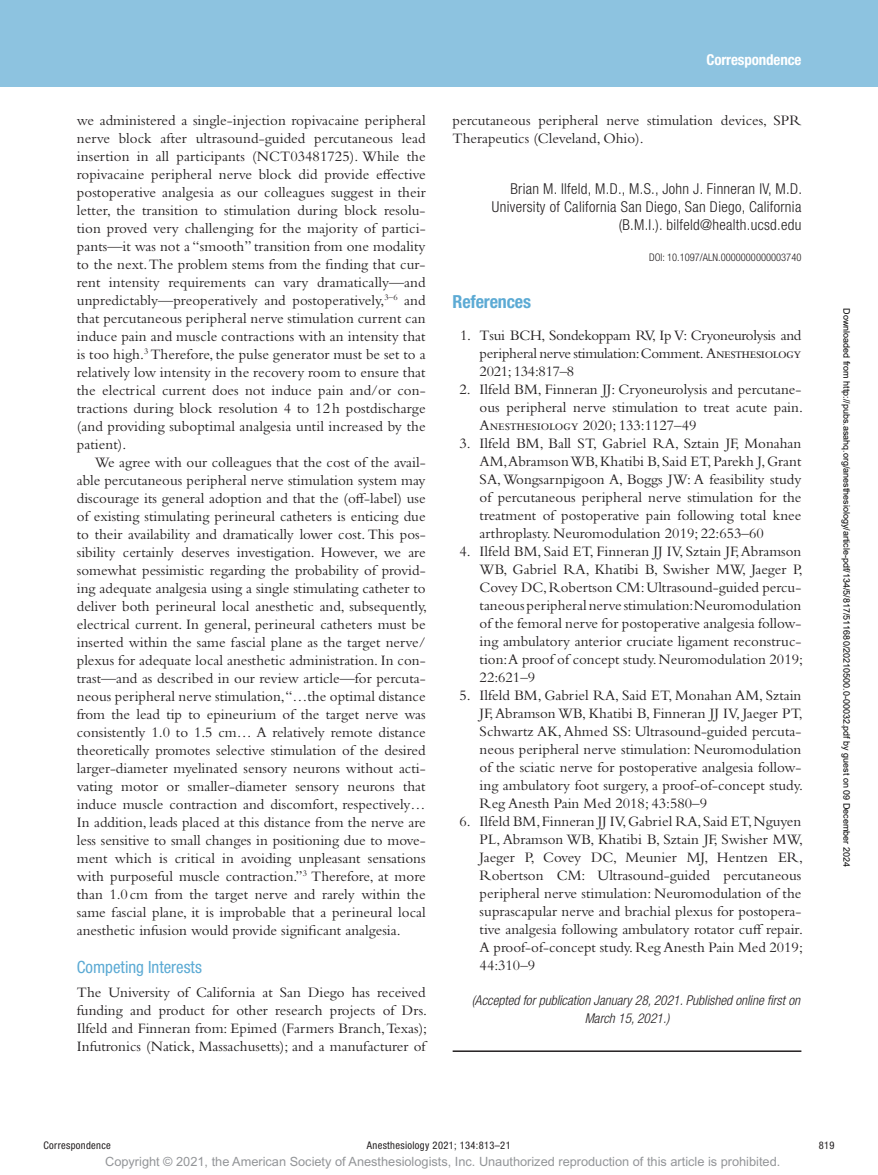
<style>
.page{position:relative;width:878px;height:1175px;background:#fff}
.page>*{position:absolute;margin:0;border:0;box-sizing:border-box;transform-origin:0 0}
.t1{font:700 condensed 18px "Helvetica Neue LT Std";letter-spacing:-.01em;color:#5caad4}
.t2{font:condensed 16.8px "Helvetica Neue LT Std";color:#5caad4}
.t3{font:15px/18px "Bembo Std";color:#231f20;text-align:justify}
.t4{font:300 condensed 15px/18px "Helvetica Neue LT Std";letter-spacing:.02em;color:#231f20;text-align:right}
.t5{font:700 condensed 15px "Helvetica Neue LT Std";letter-spacing:-.01em;color:#fff}
.t6{font:italic 300 condensed 13.5px/18px "Helvetica Neue LT Std";color:#231f20}
.t7{font:12.75px "Arial MT Std";color:#939598}
.t8{font:condensed 10.5px "Helvetica Neue LT Std";letter-spacing:.03em;color:#231f20}
.t9{font:300 condensed 10.5px "Helvetica Neue LT Std";color:#231f20}
.t10{font:9px "Arial";color:#000}
</style>
<div class="page">
<div style="left:0;top:0;width:878px;height:86px;background:#8dc3e0"></div>
<hr style="left:452px;top:1050px;width:349px;height:2px;background:#231f20">
<p class="t3" style="left:77px;top:111px;width:350px">we administered a single-injection ropivacaine peripheral nerve block after ultrasound-guided percutaneous lead insertion in all participants (NCT03481725). While the ropivacaine peripheral nerve block did provide effective postoperative analgesia as our colleagues suggest in their letter, the transition to stimulation during block resolu&shy;tion proved very challenging for the majority of partici&shy;pants—it was not a “smooth” transition from one modality to the next. The problem stems from the finding that cur&shy;rent intensity requirements can vary dramatically—and unpredictably—preoperatively and postoperatively,<sup>3–6</sup> and that percutaneous peripheral nerve stimulation current can induce pain and muscle contractions with an intensity that is too high.<sup>3</sup> Therefore, the pulse generator must be set to a relatively low intensity in the recovery room to ensure that the electrical current does not induce pain and/or con&shy;tractions during block resolution 4 to 12 h postdischarge (and providing suboptimal analgesia until increased by the patient).</p>
<p class="t3" style="left:77px;top:453px;width:352px;text-indent:18px">We agree with our colleagues that the cost of the avail&shy;able percutaneous peripheral nerve stimulation system may discourage its general adoption and that the (off-label) use of existing stimulating perineural catheters is enticing due to their availability and dramatically lower cost. This pos&shy;sibility certainly deserves investigation. However, we are somewhat pessimistic regarding the probability of provid&shy;ing adequate analgesia using a single stimulating catheter to deliver both perineural local anesthetic and, subsequently, electrical current. In general, perineural catheters must be inserted within the same fascial plane as the target nerve/ plexus for adequate local anesthetic administration. In con&shy;trast—and as described in our review article—for percuta&shy;neous peripheral nerve stimulation,“…the optimal distance from the lead tip to epineurium of the target nerve was consistently 1.0 to 1.5 cm… A relatively remote distance theoretically promotes selective stimulation of the desired larger-diameter myelinated sensory neurons without acti&shy;vating motor or smaller-diameter sensory neurons that induce muscle contraction and discomfort, respectively… In addition, leads placed at this distance from the nerve are less sensitive to small changes in positioning due to move&shy;ment which is critical in avoiding unpleasant sensations with purposeful muscle contraction.”<sup>3</sup> Therefore, at more than 1.0 cm from the target nerve and rarely within the same fascial plane, it is improbable that a perineural local anesthetic infusion would provide significant analgesia.</p>
<p class="t2" style="left:77px;top:957px;width:126px">Competing Interests</p>
<p class="t3" style="left:77px;top:983px;width:352px">The University of California at San Diego has received funding and product for other research projects of Drs.<br>Ilfeld and Finneran from: Epimed (Farmers Branch, Texas); Infutronics (Natick, Massachusetts); and a manufacturer of</p>
<p class="t5" style="left:706px;top:51px;width:96px">Correspondence</p>
<p class="t3" style="left:452px;top:111px;width:350px">percutaneous peripheral nerve stimulation devices, SPR<br>Therapeutics (Cleveland, Ohio).</p>
<p class="t4" style="left:492px;top:179px;width:311px">Brian M. Ilfeld, M.D., M.S., John J. Finneran IV, M.D.<br>University of California San Diego, San Diego, California (B.M.I.). bilfeld@health.ucsd.edu</p>
<p class="t9" style="left:649px;top:251px;width:154px">DOI: 10.1097/ALN.0000000000003740</p>
<p class="t1" style="left:452px;top:291px;width:80px">References</p>
<p class="t3" style="left:479px;top:326px;width:323px;text-indent:-20px">1. Tsui BCH, Sondekoppam RV, Ip V: Cryoneurolysis and peripheral nerve stimulation:Comment. Anesthesiology 2021; 134:817–8</p>
<p class="t3" style="left:479px;top:380px;width:325px;text-indent:-20px">2. Ilfeld BM, Finneran JJ: Cryoneurolysis and percutane&shy;ous peripheral nerve stimulation to treat acute pain.<br>Anesthesiology 2020; 133:1127–49</p>
<p class="t3" style="left:479px;top:434px;width:323px;text-indent:-20px">3. Ilfeld BM, Ball ST, Gabriel RA, Sztain JF, Monahan AM,Abramson WB, Khatibi B, Said ET, Parekh J, Grant SA, Wongsarnpigoon A, Boggs JW: A feasibility study of percutaneous peripheral nerve stimulation for the treatment of postoperative pain following total knee arthroplasty. Neuromodulation 2019; 22:653–60</p>
<p class="t3" style="left:479px;top:542px;width:325px;text-indent:-20px">4. Ilfeld BM, Said ET, Finneran JJ IV, Sztain JF, Abramson WB, Gabriel RA, Khatibi B, Swisher MW, Jaeger P, Covey DC, Robertson CM: Ultrasound-guided percu&shy;taneous peripheral nerve stimulation:Neuromodulation of the femoral nerve for postoperative analgesia follow&shy;ing ambulatory anterior cruciate ligament reconstruc&shy;tion:A proof of concept study. Neuromodulation 2019; 22:621–9</p>
<p class="t3" style="left:479px;top:686px;width:325px;text-indent:-20px">5. Ilfeld BM, Gabriel RA, Said ET, Monahan AM, Sztain JF, Abramson WB, Khatibi B, Finneran JJ IV, Jaeger PT, Schwartz AK, Ahmed SS: Ultrasound-guided percuta&shy;neous peripheral nerve stimulation: Neuromodulation of the sciatic nerve for postoperative analgesia follow&shy;ing ambulatory foot surgery, a proof-of-concept study.<br>Reg Anesth Pain Med 2018; 43:580–9</p>
<p class="t3" style="left:479px;top:812px;width:325px;text-indent:-20px">6. Ilfeld BM, Finneran JJ IV, Gabriel RA, Said ET, Nguyen PL, Abramson WB, Khatibi B, Sztain JF, Swisher MW, Jaeger P, Covey DC, Meunier MJ, Hentzen ER, Robertson CM: Ultrasound-guided percutaneous peripheral nerve stimulation: Neuromodulation of the suprascapular nerve and brachial plexus for postopera&shy;tive analgesia following ambulatory rotator cuff repair.<br>A proof-of-concept study. Reg Anesth Pain Med 2019; 44:310–9</p>
<p class="t6" style="left:584px;top:992px;width:217px;text-indent:-113px">(Accepted for publication January 28, 2021. Published online first on<br>March 15, 2021.)</p>
<p class="t10" style="left:850px;top:308px;width:560px;rotate:90deg">Downloaded from http://pubs.asahq.org/anesthesiology/article-pdf/134/5/817/511680/20210500.0-00032.pdf by guest on 09 December 2024</p>
<p class="t8" style="left:44px;top:1139px;width:69px">Correspondence</p>
<p class="t8" style="left:367px;top:1139px;width:145px">Anesthesiology 2021; 134:813–21</p>
<p class="t8" style="left:818px;top:1139px;width:17px">819</p>
<p class="t7" style="left:105px;top:1154px;width:676px">Copyright © 2021, the American Society of Anesthesiologists, Inc. Unauthorized reproduction of this article is prohibited.</p>
</div>
